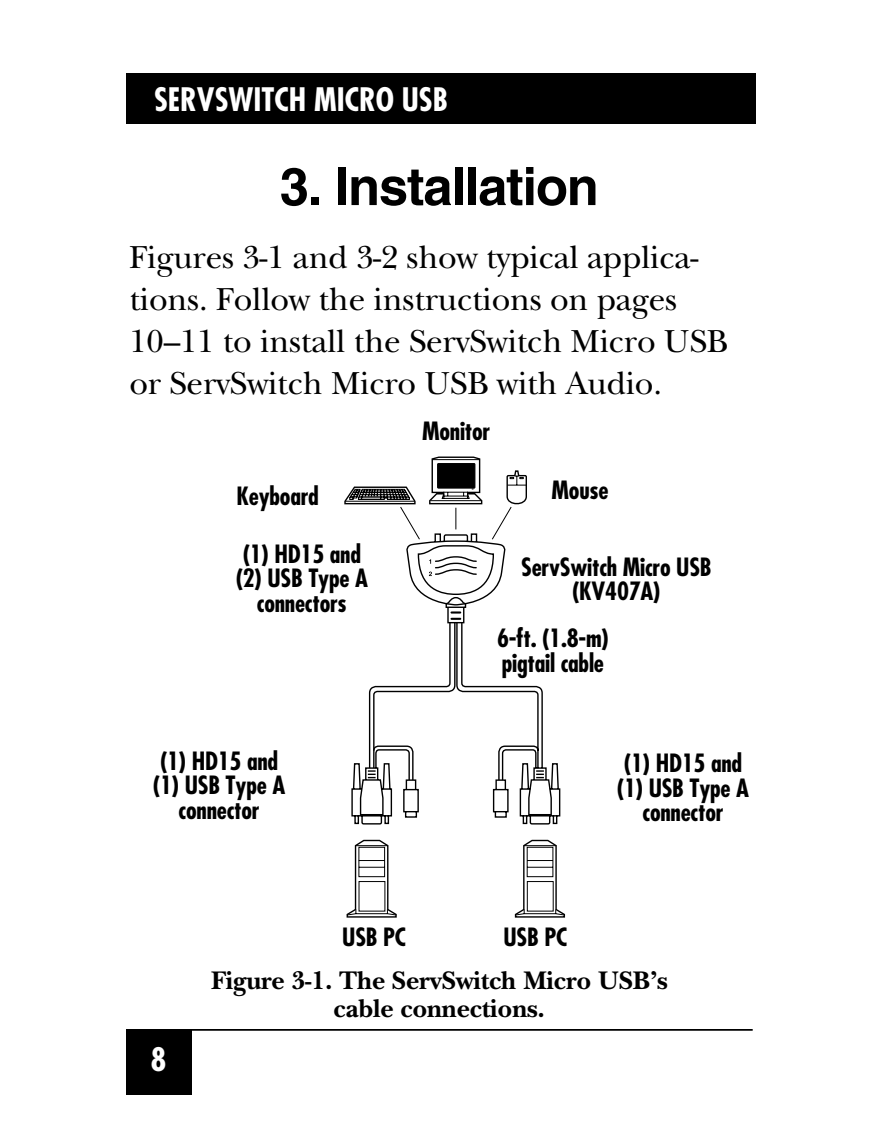
<style>
.page{position:relative;width:882px;height:1134px;background:#fff}
.page>*{position:absolute;margin:0;border:0;box-sizing:border-box;transform-origin:0 0}
.t1{font:700 52.5px "Helvetica";letter-spacing:-.02em;color:#000}
.t2{font:33.25px/42px "New Baskerville";letter-spacing:-.005em;color:#000}
.t3{font:700 condensed 31.5px "Futura";color:#fff}
.t4{font:700 26.6px/28px "New Baskerville";letter-spacing:-.005em;color:#000;text-align:center}
.t5{font:700 condensed 24.5px/24.5px "Futura";letter-spacing:-.01em;color:#000;text-align:center}
</style>
<div class="page">
<div style="left:126px;top:1030px;width:65px;height:65px;background:#000"></div>
<div style="left:126px;top:73px;width:630px;height:51px;background:#000"></div>
<hr style="left:126px;top:1029px;width:627px;height:2px;background:#000">
<svg style="left:346px;top:839px;width:51px;height:79px"></svg>
<svg style="left:514px;top:839px;width:52px;height:79px"></svg>
<svg style="left:344px;top:456px;width:217px;height:369px"></svg>
<p class="t3" style="left:154px;top:86px;width:295px">SERVSWITCH MICRO USB</p>
<h1 class="t1" style="left:280px;top:167px;width:321px">3. Installation</h1>
<h2 class="t2" style="left:130px;top:240px;width:600px">Figures 3-1 and 3-2 show typical applica&shy;tions. Follow the instructions on pages 10–11 to install the ServSwitch Micro USB or ServSwitch Micro USB with Audio.</h2>
<p class="t5" style="left:236px;top:486px;width:84px">Keyboard</p>
<p class="t5" style="left:236px;top:544px;width:134px">(1) HD15 and (2) USB Type A connectors</p>
<p class="t5" style="left:153px;top:751px;width:134px">(1) HD15 and (1) USB Type A connector</p>
<p class="t5" style="left:422px;top:421px;width:70px">Monitor</p>
<p class="t5" style="left:552px;top:480px;width:59px">Mouse</p>
<p class="t5" style="left:521px;top:557px;width:192px">ServSwitch Micro USB (KV407A)</p>
<p class="t5" style="left:497px;top:628px;width:113px;text-align:left">6-ft. (1.8-m) pigtail cable</p>
<p class="t5" style="left:617px;top:753px;width:134px">(1) HD15 and (1) USB Type A connector</p>
<p class="t5" style="left:342px;top:926px;width:65px">USB PC</p>
<p class="t5" style="left:504px;top:926px;width:65px">USB PC</p>
<p class="t3" style="left:151px;top:1046px;width:17px">8</p>
<p class="t4" style="left:211px;top:970px;width:458px">Figure 3-1. The ServSwitch Micro USB’s cable connections.</p>
</div>
